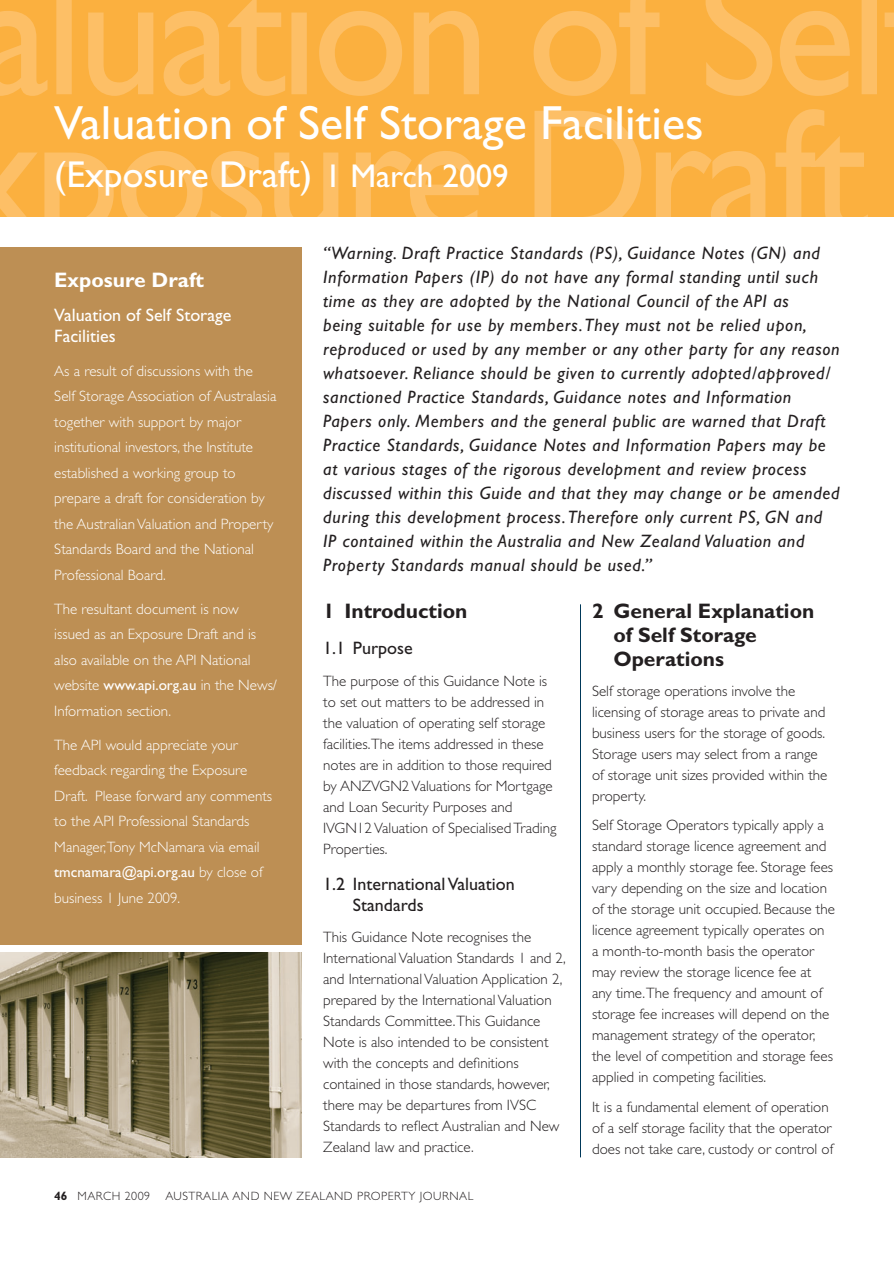
<style>
.page{position:relative;width:894px;height:1264px;background:#fff}
.page>*{position:absolute;margin:0;border:0;box-sizing:border-box;transform-origin:0 0}
.t1{font:48px "Gill Sans Std";color:#fff}
.t2{font:37.5px "Gill Sans Std";color:#fff}
.t3{font:700 21px/24px "Gill Sans Std";color:#231f20}
.t4{font:700 21px "Gill Sans Std";color:#fff}
.t5{font:italic 18px/24px "Gill Sans Std";letter-spacing:.04em;color:#231f20}
.t6{font:18px/21px "Gill Sans Std";color:#231f20}
.t7{font:18px/21px "Gill Sans Std";color:#fff}
.t8{font:300 15px/21px "Gill Sans Std";color:#231f20}
.t9{font:300 15px/25.5px "Gill Sans Std";color:#fff}
.t10{font:300 12px "Gill Sans Std";letter-spacing:.04em;color:#231f20}
.s1{font-size:33px}
.s2{font-weight:400}
.s3{font-weight:700}
</style>
<div class="page">
<div style="left:0;top:247px;width:302px;height:697px;background:#bd8f54"></div>
<svg style="left:0;top:0;width:893px;height:136px;fill:#fbb03f"></svg>
<svg style="left:0;top:107px;width:867px;height:109px;fill:#fbb03f"></svg>
<img style="left:0;top:952px;width:302px;height:205px">
<hr style="left:580px;top:604px;width:1px;height:553px;background:#003859">
<h1 class="t1" style="left:54px;top:96px;width:650px">Valuation of Self Storage Facilities</h1>
<h2 class="t2" style="left:54px;top:153px;width:456px">(Exposure Draft) <span class="s1">1 March 2009</span></h2>
<h3 class="t4" style="left:54px;top:267px;width:151px">Exposure Draft</h3>
<p class="t7" style="left:54px;top:304px;width:179px">Valuation of Self Storage<br>Facilities</p>
<p class="t9" style="left:54px;top:358px;width:224px">As a result of discussions with the Self Storage Association of Australasia together with support by major institutional investors, the Institute established a working group to prepare a draft for consideration by the Australian Valuation and Property Standards Board and the National Professional Board.</p>
<p class="t9" style="left:54px;top:596px;width:224px">The resultant document is now issued as an Exposure Draft and is also available on the API National website <span class="s2">www.api.org.au</span> in the News/<br>Information section.</p>
<p class="t9" style="left:54px;top:732px;width:219px">The API would appreciate your feedback regarding the Exposure<br>Draft. Please forward any comments to the API Professional Standards<br>Manager,Tony McNamara via email <span class="s2">tmcnamara@api.org.au</span> by close of business 1 June 2009.</p>
<p class="t5" style="left:323px;top:241px;width:518px">“Warning. Draft Practice Standards (PS), Guidance Notes (GN) and Information Papers (IP) do not have any formal standing until such time as they are adopted by the National Council of the API as<br>being suitable for use by members. They must not be relied upon, reproduced or used by any member or any other party for any reason whatsoever. Reliance should be given to currently adopted/approved/ sanctioned Practice Standards, Guidance notes and Information Papers only. Members and the general public are warned that Draft Practice Standards, Guidance Notes and Information Papers may be at various stages of the rigorous development and review process discussed within this Guide and that they may change or be amended during this development process. Therefore only current PS, GN and IP contained within the Australia and New Zealand Valuation and Property Standards manual should be used.”</p>
<h3 class="t3" style="left:323px;top:599px;width:146px">1 Introduction</h3>
<p class="t6" style="left:323px;top:637px;width:91px">1.1 Purpose</p>
<p class="t8" style="left:323px;top:670px;width:235px">The purpose of this Guidance Note is to set out matters to be addressed in the valuation of operating self storage facilities.The items addressed in these notes are in addition to those required by ANZVGN2 Valuations for Mortgage and Loan Security Purposes and IVGN12 Valuation of Specialised Trading Properties.</p>
<p class="t6" style="left:353px;top:873px;width:163px;text-indent:-30px">1.2 International Valuation<br>Standards</p>
<p class="t8" style="left:323px;top:926px;width:244px">This Guidance Note recognises the International Valuation Standards 1 and 2, and International Valuation Application 2, prepared by the International Valuation Standards Committee.This Guidance Note is also intended to be consistent with the concepts and definitions contained in those standards, however, there may be departures from IVSC Standards to reflect Australian and New Zealand law and practice.</p>
<h3 class="t3" style="left:613px;top:599px;width:202px;text-indent:-21px">2 General Explanation of Self Storage<br>Operations</h3>
<p class="t8" style="left:592px;top:680px;width:237px">Self storage operations involve the licensing of storage areas to private and business users for the storage of goods.<br>Storage users may select from a range of storage unit sizes provided within the property.</p>
<p class="t8" style="left:592px;top:814px;width:244px">Self Storage Operators typically apply a standard storage licence agreement and apply a monthly storage fee. Storage fees vary depending on the size and location of the storage unit occupied. Because the licence agreement typically operates on<br>a month-to-month basis the operator may review the storage licence fee at any time.The frequency and amount of storage fee increases will depend on the management strategy of the operator, the level of competition and storage fees applied in competing facilities.</p>
<p class="t8" style="left:592px;top:1096px;width:243px">It is a fundamental element of operation of a self storage facility that the operator does not take care, custody or control of</p>
<p class="t10" style="left:54px;top:1188px;width:97px"><span class="s3">46</span> MARCH 2009</p>
<p class="t10" style="left:165px;top:1188px;width:309px">AUSTRALIA AND NEW ZEALAND PROPERTY JOURNAL</p>
</div>
